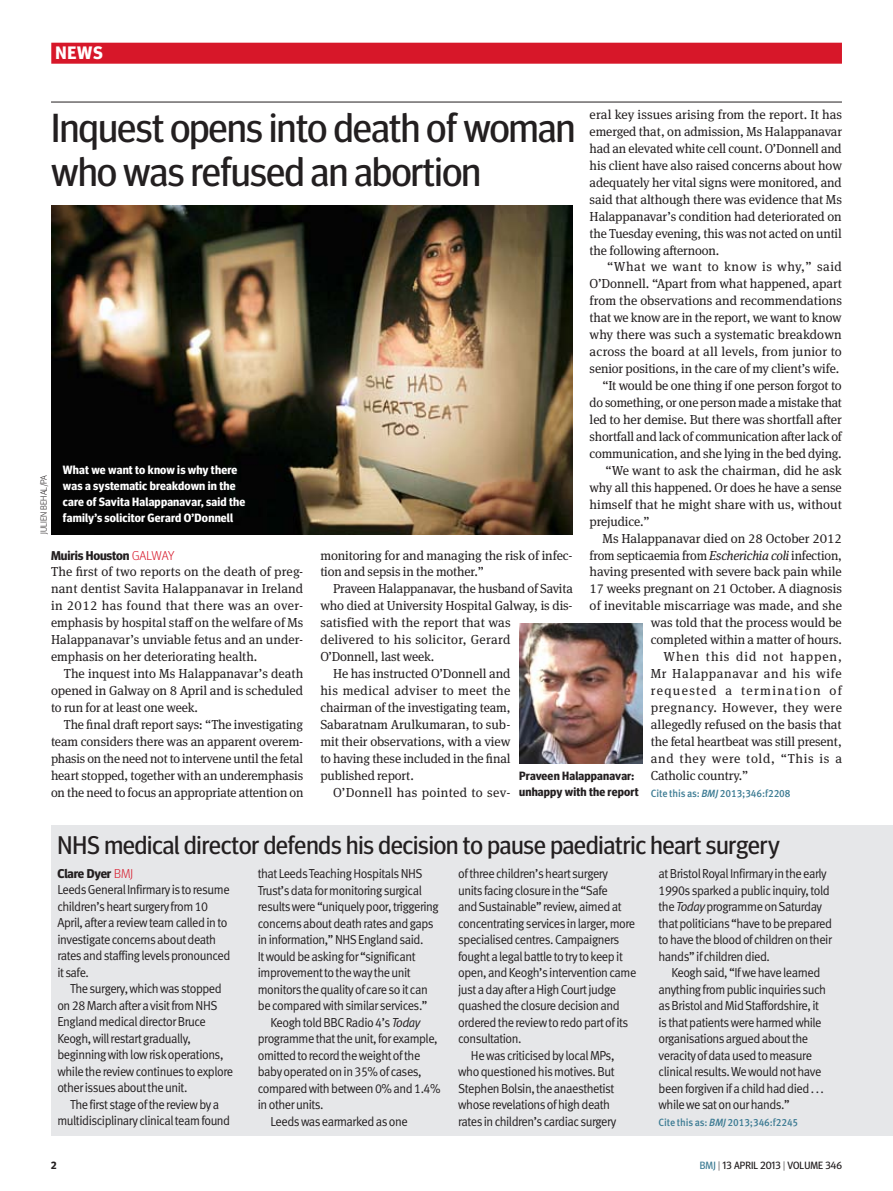
<style>
.page{position:relative;width:893px;height:1191px;background:#fff}
.page>*{position:absolute;margin:0;border:0;box-sizing:border-box;transform-origin:0 0}
.news_head_27{font:40.5px/44.2px "Meta Headline OT";letter-spacing:-.01em;color:#231f20}
.news_head_17{font:25.5px "Meta Headline OT";color:#231f20}
.Section-Strap_Red_Le{font:700 18px "Meta Headline OT";color:#fff}
.body_indent{font:13.05px/17px "Meta Serif Pro";letter-spacing:-.01em;color:#231f20;text-align:justify}
.news_box_text_indent{font:13.05px/16.5px "Meta Normal LF";letter-spacing:-.035em;color:#231f20;scale:.95 1}
.body{font:13.05px/17px "Meta Serif Pro";color:#231f20;text-align:justify}
.news_box_text{font:13.05px/16.5px "Meta Normal LF";letter-spacing:-.035em;color:#231f20;scale:.95 1}
.body_indent-2{font:13.05px "Meta Serif Pro";letter-spacing:.025em;color:#231f20}
.news_byline_author{font:700 12.75px "Meta Headline OT";letter-spacing:-.01em;color:#231f20}
.t1{font:700 12px/15.8px "Meta Headline OT";letter-spacing:.015em;color:#fff}
.t2{font:700 12px/15.8px "Meta Headline OT";letter-spacing:.015em;color:#231f20}
.citation{font:500 10.5px "Meta Pro";letter-spacing:-.01em;color:#3c7b93;scale:.95 1}
.t3{font:10.5px "Meta Headline OT";letter-spacing:.01em;color:#231f20}
.t4{font:700 10.5px "Meta Headline OT";color:#231f20}
.credit{font:300 9px "Meta Headline OT";letter-spacing:.015em;color:#231f20}
.s1{font-style:italic}
.s2{font-weight:300;color:#d71729}
.s3{color:#3c7b93}
.s4{font-weight:300}
</style>
<div class="page">
<div style="left:51px;top:43px;width:791px;height:21px;background:#d71729"></div>
<hr style="left:51px;top:102px;width:791px;height:1px;background:#231f20">
<div style="left:51px;top:825px;width:842px;height:310px;background:#e6e7e9"></div>
<img style="left:51px;top:205px;width:522px;height:329px">
<img style="left:519px;top:623px;width:123px;height:141px">
<p class="Section-Strap_Red_Le" style="left:56px;top:42px;width:48px">NEWS</p>
<p class="body_indent" style="left:590px;top:105px;width:254px">eral key issues arising from the report. It has emerged that, on admission, Ms Halappanavar had an elevated white cell count. O’Donnell and his client have also raised concerns about how adequately her vital signs were monitored, and said that although there was evidence that Ms Halappanavar’s condition had deteriorated on the Tuesday evening, this was not acted on until the following afternoon.</p>
<p class="body_indent" style="left:590px;top:258px;width:254px;text-indent:18px">“What we want to know is why,” said O’Donnell. “Apart from what happened, apart from the observations and recommendations that we know are in the report, we want to know why there was such a systematic breakdown across the board at all levels, from junior to senior positions, in the care of my client’s wife.</p>
<p class="body_indent" style="left:590px;top:376px;width:254px;text-indent:13px">“It would be one thing if one person forgot to do something, or one person made a mistake that led to her demise. But there was shortfall after shortfall and lack of communication after lack of communication, and she lying in the bed dying.</p>
<p class="body_indent" style="left:590px;top:461px;width:254px;text-indent:16px">“We want to ask the chairman, did he ask why all this happened. Or does he have a sense himself that he might share with us, without prejudice.”</p>
<p class="body_indent" style="left:590px;top:529px;width:254px;text-align:right">Ms Halappanavar died on 28 October 2012 from septicaemia from <span class="s1">Escherichia coli</span> infection, having presented with severe back pain while 17 weeks pregnant on 21 October. A diagnosis of inevitable miscarriage was made, and she was told that the process would be<br>completed within a matter of hours.</p>
<p class="body_indent" style="left:651px;top:647px;width:193px;text-indent:13px">When this did not happen, Mr Halappanavar and his wife requested a termination of pregnancy. However, they were allegedly refused on the basis that the fetal heartbeat was still present, and they were told, “This is a Catholic country.”</p>
<p class="citation" style="left:651px;top:785px;width:149px">Cite this as: <span class="s1">BMJ</span> 2013;346:f2208</p>
<p class="news_head_27" style="left:51px;top:105px;width:526px">Inquest opens into death of woman who was refused an abortion</p>
<p class="t1" style="left:63px;top:462px;width:184px">What we want to know is why there was a systematic breakdown in the care of Savita Halappanavar, said the family’s solicitor Gerard O’Donnell</p>
<p class="credit" style="left:38px;top:534px;width:61px;rotate:-90deg">JULIEN BEHAL/PA</p>
<p class="body_indent" style="left:320px;top:546px;width:254px">monitoring for and managing the risk of infec&shy;tion and sepsis in the mother.”</p>
<p class="body_indent" style="left:320px;top:579px;width:254px;text-align:left;text-indent:13px">Praveen Halappanavar, the husband of Savita who died at University Hospital Galway, is dis&shy;satisfied with the report that was<br>delivered to his solicitor, Gerard<br>O’Donnell, last week.</p>
<p class="body_indent" style="left:320px;top:664px;width:192px;text-indent:13px">He has instructed O’Donnell and his medical adviser to meet the chairman of the investigating team, Sabaratnam Arulkumaran, to sub&shy;mit their observations, with a view to having these included in the final published report.</p>
<p class="body_indent-2" style="left:333px;top:782px;width:179px">O’Donnell has pointed to sev-</p>
<p class="news_byline_author" style="left:51px;top:547px;width:125px">Muiris Houston <span class="s2">GALWAY</span></p>
<p class="body" style="left:51px;top:563px;width:254px">The first of two reports on the death of preg&shy;nant dentist Savita Halappanavar in Ireland in 2012 has found that there was an over&shy;emphasis by hospital staff on the welfare of Ms Halappanavar’s unviable fetus and an under&shy;emphasis on her deteriorating health.</p>
<p class="body_indent" style="left:51px;top:664px;width:254px;text-indent:13px">The inquest into Ms Halappanavar’s death opened in Galway on 8 April and is scheduled to run for at least one week.</p>
<p class="body_indent" style="left:51px;top:715px;width:254px;text-indent:13px">The final draft report says: “The investigating team considers there was an apparent overem&shy;phasis on the need not to intervene until the fetal heart stopped, together with an underemphasis on the need to focus an appropriate attention on</p>
<p class="t2" style="left:519px;top:767px;width:121px">Praveen Halappanavar: unhappy with the report</p>
<p class="news_head_17" style="left:57px;top:829px;width:724px">NHS medical director defends his decision to pause paediatric heart surgery</p>
<p class="news_byline_author" style="left:57px;top:865px;width:77px">Clare Dyer <span class="s2">BMJ</span></p>
<p class="news_box_text" style="left:57px;top:881px;width:183px">Leeds General Infirmary is to resume children’s heart surgery from 10<br>April, after a review team called in to investigate concerns about death rates and staffing levels pronounced it safe.</p>
<p class="news_box_text_indent" style="left:57px;top:980px;width:186px;text-indent:13px">The surgery, which was stopped on 28 March after a visit from NHS<br>England medical director Bruce<br>Keogh, will restart gradually, beginning with low risk operations, while the review continues to explore other issues about the unit.</p>
<p class="news_box_text_indent" style="left:57px;top:1096px;width:183px;text-align:center">The first stage of the review by a multidisciplinary clinical team found</p>
<p class="news_box_text_indent" style="left:258px;top:865px;width:192px">that Leeds Teaching Hospitals NHS Trust’s data for monitoring surgical results were “uniquely poor, triggering concerns about death rates and gaps in information,” NHS England said.<br>It would be asking for “significant improvement to the way the unit monitors the quality of care so it can be compared with similar services.”</p>
<p class="news_box_text_indent" style="left:258px;top:1013px;width:194px;text-indent:13px">Keogh told BBC Radio 4’s <span class="s1">Today </span>programme that the unit, for example, omitted to record the weight of the baby operated on in 35% of cases, compared with between 0% and 1.4% in other units.</p>
<p class="news_box_text_indent" style="left:271px;top:1112px;width:146px">Leeds was earmarked as one</p>
<p class="news_box_text_indent" style="left:458px;top:865px;width:189px">of three children’s heart surgery<br>units facing closure in the “Safe<br>and Sustainable” review, aimed at concentrating services in larger, more specialised centres. Campaigners fought a legal battle to try to keep it open, and Keogh’s intervention came just a day after a High Court judge quashed the closure decision and ordered the review to redo part of its consultation.</p>
<p class="news_box_text_indent" style="left:458px;top:1046px;width:168px;text-indent:13px">He was criticised by local MPs, who questioned his motives. But Stephen Bolsin, the anaesthetist whose revelations of high death rates in children’s cardiac surgery</p>
<p class="news_box_text_indent" style="left:659px;top:865px;width:184px">at Bristol Royal Infirmary in the early 1990s sparked a public inquiry, told the <span class="s1">Today</span> programme on Saturday that politicians “have to be prepared to have the blood of children on their hands” if children died.</p>
<p class="news_box_text_indent" style="left:659px;top:964px;width:178px;text-indent:13px">Keogh said, “If we have learned anything from public inquiries such as Bristol and Mid Staffordshire, it is that patients were harmed while organisations argued about the veracity of data used to measure clinical results. We would not have been forgiven if a child had died . . . while we sat on our hands.”</p>
<p class="citation" style="left:659px;top:1113px;width:149px">Cite this as: <span class="s1">BMJ</span> 2013;346:f2245</p>
<p class="t4" style="left:51px;top:1159px;width:7px">2</p>
<p class="t3" style="left:700px;top:1159px;width:144px"><span class="s3">BMJ</span> <span class="s4">|</span> 13 APRIL 2013 <span class="s4">|</span> VOLUME 346</p>
</div>
